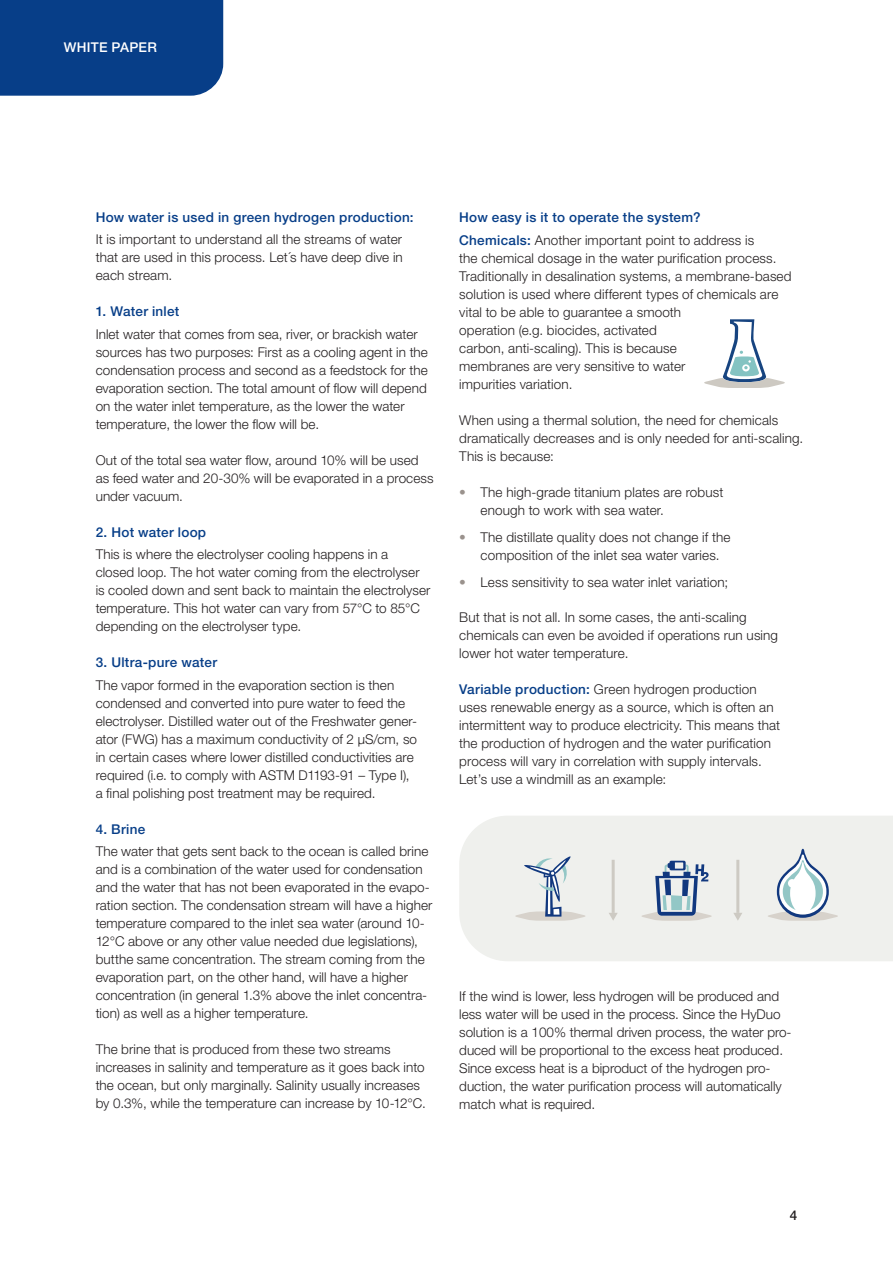
<style>
.page{position:relative;width:893px;height:1263px;background:#fff}
.page>*{position:absolute;margin:0;border:0;box-sizing:border-box;transform-origin:0 0}
.Bodycopy{font:300 13.5px/18px "Helvetica Neue LT Std";letter-spacing:.005em;color:#231f20}
.Sub_headline_2{font:300 13.5px/18px "Helvetica Neue LT Std";letter-spacing:.01em;color:#231f20}
.Sub_headline_4{font:300 13.5px/18px "Helvetica Neue LT Std";letter-spacing:.01em;color:#231f20}
.Sub_headline_4-2{font:500 13.5px "Helvetica Neue LT Std";letter-spacing:.02em;color:#073e88}
.t1{font:500 13.5px "Helvetica Neue LT Std";letter-spacing:.02em;color:#fff}
.t2{font:500 13.5px "Helvetica Neue LT Std";color:#231f20}
.s1{font-weight:500;color:#073e88}
.s2{font-weight:100;color:#9a928d}
</style>
<div class="page">
<div style="left:0;top:0;width:223px;height:96px;background:#073e88"></div>
<svg style="left:704px;top:319px;width:81px;height:69px"></svg>
<div style="left:459px;top:816px;width:434px;height:145px;background:#eff0ed"></div>
<svg style="left:514px;top:855px;width:72px;height:66px;background:#d5dade"></svg>
<svg style="left:641px;top:861px;width:71px;height:60px;background:#b6c2cf"></svg>
<svg style="left:767px;top:849px;width:72px;height:72px"></svg>
<hr style="left:736px;top:860px;width:3px;height:53px;background:#cdcac3">
<svg style="left:733px;top:913px;width:9px;height:8px"></svg>
<hr style="left:612px;top:860px;width:3px;height:53px;background:#cdcac3">
<svg style="left:609px;top:913px;width:9px;height:8px"></svg>
<p class="t1" style="left:64px;top:39px;width:95px">WHITE PAPER</p>
<p class="Sub_headline_4-2" style="left:96px;top:209px;width:320px">How water is used in green hydrogen production:</p>
<p class="Bodycopy" style="left:96px;top:230px;width:309px;text-align:justify">It is important to understand all the streams of water that are used in this process. Let´s have deep dive in each stream.</p>
<p class="Sub_headline_4-2" style="left:96px;top:303px;width:85px">1. Water inlet</p>
<p class="Bodycopy" style="left:96px;top:325px;width:334px">Inlet water that comes from sea, river, or brackish water sources has two purposes: First as a cooling agent in the condensation process and second as a feedstock for the evaporation section. The total amount of flow will depend on the water inlet temperature, as the lower the water temperature, the lower the flow will be.</p>
<p class="Bodycopy" style="left:96px;top:451px;width:340px">Out of the total sea water flow, around 10% will be used as feed water and 20-30% will be evaporated in a process under vacuum.</p>
<p class="Sub_headline_4-2" style="left:96px;top:524px;width:112px">2. Hot water loop</p>
<p class="Bodycopy" style="left:96px;top:545px;width:336px">This is where the electrolyser cooling happens in a<br>closed loop. The hot water coming from the electrolyser is cooled down and sent back to maintain the electrolyser temperature. This hot water can vary from 57°C to 85°C depending on the electrolyser type.</p>
<p class="Sub_headline_4-2" style="left:96px;top:654px;width:123px">3. Ultra-pure water</p>
<p class="Bodycopy" style="left:96px;top:676px;width:323px">The vapor formed in the evaporation section is then condensed and converted into pure water to feed the electrolyser. Distilled water out of the Freshwater gener&shy;ator (FWG) has a maximum conductivity of 2 μS/cm, so in certain cases where lower distilled conductivities are required (i.e. to comply with ASTM D1193-91 – Type I), a final polishing post treatment may be required.</p>
<p class="Sub_headline_4-2" style="left:96px;top:821px;width:51px">4. Brine</p>
<p class="Bodycopy" style="left:96px;top:842px;width:338px">The water that gets sent back to the ocean is called brine and is a combination of the water used for condensation and the water that has not been evaporated in the evapo&shy;ration section. The condensation stream will have a higher temperature compared to the inlet sea water (around 10- 12°C above or any other value needed due legislations), butthe same concentration. The stream coming from the evaporation part, on the other hand, will have a higher concentration (in general 1.3% above the inlet concentra&shy;tion) as well as a higher temperature.</p>
<p class="Bodycopy" style="left:96px;top:1040px;width:332px">The brine that is produced from these two streams increases in salinity and temperature as it goes back into the ocean, but only marginally. Salinity usually increases by 0.3%, while the temperature can increase by 10-12°C.</p>
<p class="Sub_headline_4-2" style="left:459px;top:209px;width:243px">How easy is it to operate the system?</p>
<p class="Sub_headline_2" style="left:459px;top:231px;width:334px"><span class="s1">Chemicals:</span> Another important point to address is<br>the chemical dosage in the water purification process.<br>Traditionally in desalination systems, a membrane-based solution is used where different types of chemicals are vital to be able to guarantee a smooth<br>operation (e.g. biocides, activated<br>carbon, anti-scaling). This is because<br>membranes are very sensitive to water<br>impurities variation.</p>
<p class="Sub_headline_2" style="left:459px;top:411px;width:346px">When using a thermal solution, the need for chemicals dramatically decreases and is only needed for anti-scaling.<br>This is because:</p>
<p class="Bodycopy" style="left:480px;top:483px;width:244px;text-indent:-21px"><span class="s2">•</span> The high-grade titanium plates are robust enough to work with sea water.</p>
<p class="Bodycopy" style="left:480px;top:528px;width:251px;text-indent:-21px"><span class="s2">•</span> The distillate quality does not change if the composition of the inlet sea water varies.</p>
<p class="Bodycopy" style="left:459px;top:573px;width:270px"><span class="s2">•</span> Less sensitivity to sea water inlet variation;</p>
<p class="Sub_headline_2" style="left:459px;top:608px;width:320px">But that is not all. In some cases, the anti-scaling chemicals can even be avoided if operations run using lower hot water temperature.</p>
<p class="Sub_headline_4" style="left:459px;top:680px;width:323px"><span class="s1">Variable production:</span> Green hydrogen production uses renewable energy as a source, which is often an intermittent way to produce electricity. This means that the production of hydrogen and the water purification process will vary in correlation with supply intervals.<br>Let’s use a windmill as an example:</p>
<p class="Bodycopy" style="left:459px;top:986px;width:334px">If the wind is lower, less hydrogen will be produced and less water will be used in the process. Since the HyDuo solution is a 100% thermal driven process, the water pro&shy;duced will be proportional to the excess heat produced.<br>Since excess heat is a biproduct of the hydrogen pro&shy;duction, the water purification process will automatically match what is required.</p>
<p class="t2" style="left:790px;top:1207px;width:9px">4</p>
</div>
